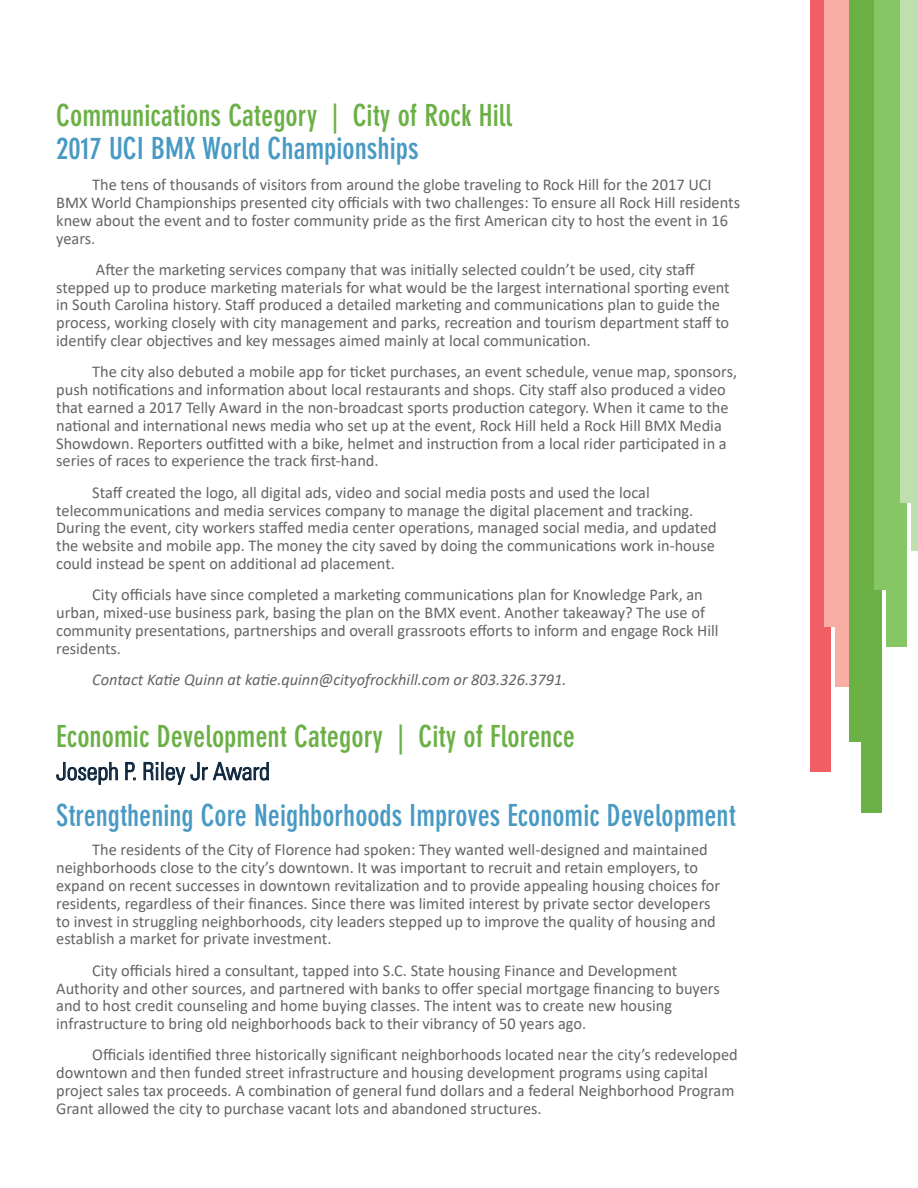
<style>
.page{position:relative;width:918px;height:1188px;background:#fff}
.page>*{position:absolute;margin:0;border:0;box-sizing:border-box;transform-origin:0 0}
.t1{font:700 condensed 30px "DIN Neuzeit Grotesk Std";color:#4899c3}
.t2{font:700 condensed 30px "DIN Neuzeit Grotesk Std";color:#6ab045}
.t3{font:300 condensed 24px "Univers LT";color:#0a233a}
.t4{font:16.5px/17.9px "Calibri";color:#636466}
.t5{font:italic 16.5px "Calibri";color:#636466}
</style>
<div class="page">
<div style="left:811px;top:0;width:20px;height:772px;background:#f15f65"></div>
<div style="left:836px;top:0;width:20px;height:687px;background:linear-gradient(to bottom,#f8ada5,#f8ada5)"></div>
<div style="left:861px;top:0;width:20px;height:813px;background:#6ab045"></div>
<div style="left:886px;top:0;width:20px;height:647px;background:#87c665"></div>
<div style="left:911px;top:0;width:7px;height:551px;background:#c0dfae"></div>
<div style="left:824px;top:0;width:21px;height:627px;background:#f8ada5"></div>
<div style="left:850px;top:0;width:20px;height:742px;background:#6ab045"></div>
<div style="left:875px;top:0;width:20px;height:590px;background:#87c665"></div>
<div style="left:900px;top:0;width:18px;height:503px;background:#c0dfae"></div>
<svg style="left:56px;top:762px;width:62px;height:23px"></svg>
<svg style="left:125px;top:762px;width:11px;height:19px"></svg>
<svg style="left:143px;top:761px;width:126px;height:24px"></svg>
<h1 class="t2" style="left:56px;top:98px;width:457px">Communications Category | City of Rock Hill</h1>
<h1 class="t1" style="left:56px;top:131px;width:364px">2017 UCI BMX World Championships</h1>
<p class="t4" style="left:56px;top:175px;width:685px;text-indent:36px">The tens of thousands of visitors from around the globe traveling to Rock Hill for the 2017 UCI BMX World Championships presented city officials with two challenges: To ensure all Rock Hill residents knew about the event and to foster community pride as the first American city to host the event in 16 years.</p>
<p class="t4" style="left:56px;top:260px;width:675px;text-indent:40px">After the marketing services company that was initially selected couldn’t be used, city staff stepped up to produce marketing materials for what would be the largest international sporting event in South Carolina history. Staff produced a detailed marketing and communications plan to guide the process, working closely with city management and parks, recreation and tourism department staff to identify clear objectives and key messages aimed mainly at local communication.</p>
<p class="t4" style="left:56px;top:363px;width:682px;text-indent:36px">The city also debuted a mobile app for ticket purchases, an event schedule, venue map, sponsors, push notifications and information about local restaurants and shops. City staff also produced a video that earned a 2017 Telly Award in the non-broadcast sports production category. When it came to the national and international news media who set up at the event, Rock Hill held a Rock Hill BMX Media Showdown. Reporters outfitted with a bike, helmet and instruction from a local rider participated in a series of races to experience the track first-hand.</p>
<p class="t4" style="left:56px;top:483px;width:662px;text-indent:36px">Staff created the logo, all digital ads, video and social media posts and used the local telecommunications and media services company to manage the digital placement and tracking.<br>During the event, city workers staffed media center operations, managed social media, and updated the website and mobile app. The money the city saved by doing the communications work in-house could instead be spent on additional ad placement.</p>
<p class="t4" style="left:56px;top:585px;width:664px;text-indent:36px">City officials have since completed a marketing communications plan for Knowledge Park, an urban, mixed-use business park, basing the plan on the BMX event. Another takeaway? The use of community presentations, partnerships and overall grassroots efforts to inform and engage Rock Hill residents.</p>
<p class="t5" style="left:92px;top:668px;width:476px">Contact Katie Quinn at katie.quinn@cityofrockhill.com or 803.326.3791.</p>
<h1 class="t2" style="left:56px;top:719px;width:520px">Economic Development Category | City of Florence</h1>
<h2 class="t3" style="left:56px;top:757px;width:215px">Joseph P. Riley Jr Award</h2>
<h1 class="t1" style="left:56px;top:798px;width:681px">Strengthening Core Neighborhoods Improves Economic Development</h1>
<p class="t4" style="left:56px;top:841px;width:665px;text-indent:36px">The residents of the City of Florence had spoken: They wanted well-designed and maintained neighborhoods close to the city’s downtown. It was important to recruit and retain employers, to expand on recent successes in downtown revitalization and to provide appealing housing choices for residents, regardless of their finances. Since there was limited interest by private sector developers to invest in struggling neighborhoods, city leaders stepped up to improve the quality of housing and establish a market for private investment.</p>
<p class="t4" style="left:56px;top:961px;width:665px;text-indent:36px">City officials hired a consultant, tapped into S.C. State housing Finance and Development Authority and other sources, and partnered with banks to offer special mortgage financing to buyers and to host credit counseling and home buying classes. The intent was to create new housing infrastructure to bring old neighborhoods back to their vibrancy of 50 years ago.</p>
<p class="t4" style="left:56px;top:1046px;width:683px;text-indent:36px">Officials identified three historically significant neighborhoods located near the city’s redeveloped downtown and then funded street infrastructure and housing development programs using capital project sales tax proceeds. A combination of general fund dollars and a federal Neighborhood Program Grant allowed the city to purchase vacant lots and abandoned structures.</p>
</div>
